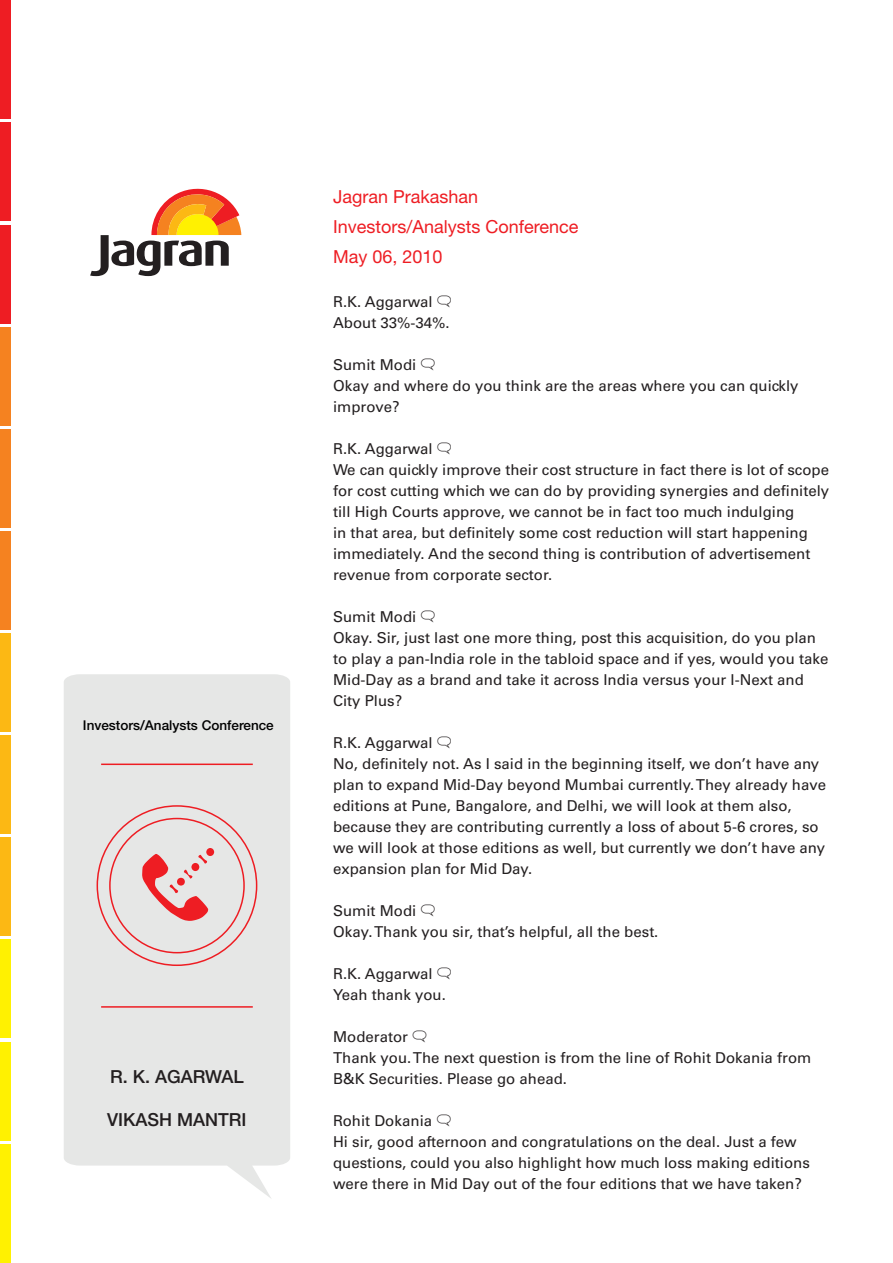
<style>
.page{position:relative;width:893px;height:1263px;background:#fff}
.page>*{position:absolute;margin:0;border:0;box-sizing:border-box;transform-origin:0 0}
.t1{font:18px/30px "Helvetica Neue";color:#ee1d23}
.t2{font:500 18px "Helvetica Neue";color:#231f20}
.t3{font:15px/21px "Univers LT Std";color:#231f20}
.t4{font:500 13.5px "Helvetica Neue";color:#000}
.s1{font-family:"Talk Balloons"}
</style>
<div class="page">
<svg style="left:64px;top:674px;width:226px;height:524px;background:#e7e6e5"></svg>
<hr style="left:101px;top:1006px;width:152px;height:2px;background:#ee1d23">
<hr style="left:101px;top:763px;width:152px;height:2px;background:#ee1d23">
<svg style="left:142px;top:848px;width:72px;height:73px;background:#e8abac"></svg>
<div style="left:0;top:327px;width:11px;height:98px;background:#f58220"></div>
<div style="left:0;top:429px;width:11px;height:98px;background:#f58220"></div>
<div style="left:0;top:531px;width:11px;height:99px;background:#f58220"></div>
<div style="left:0;top:0;width:11px;height:119px;background:#ee1d23"></div>
<div style="left:0;top:123px;width:11px;height:98px;background:#ee1d23"></div>
<div style="left:0;top:225px;width:11px;height:98px;background:#ee1d23"></div>
<div style="left:0;top:633px;width:11px;height:99px;background:#fcb814"></div>
<div style="left:0;top:735px;width:11px;height:99px;background:#fcb814"></div>
<div style="left:0;top:838px;width:11px;height:98px;background:#fcb814"></div>
<div style="left:0;top:940px;width:11px;height:98px;background:#fff101"></div>
<div style="left:0;top:1042px;width:11px;height:98px;background:#fff101"></div>
<div style="left:0;top:1144px;width:11px;height:119px;background:#fff101"></div>
<svg style="left:90px;top:188px;width:151px;height:88px"></svg>
<p class="t4" style="left:83px;top:717px;width:192px">Investors/Analysts Conference</p>
<p class="t2" style="left:110px;top:1065px;width:135px">R. K. AGARWAL</p>
<p class="t2" style="left:107px;top:1109px;width:141px">VIKASH MANTRI</p>
<p class="t1" style="left:333px;top:181px;width:247px">Jagran Prakashan<br>Investors/Analysts Conference<br>May 06, 2010</p>
<p class="t3" style="left:333px;top:291px;width:120px">R.K. Aggarwal <span class="s1">L<br></span>About 33%-34%.</p>
<p class="t3" style="left:333px;top:354px;width:467px">Sumit Modi <span class="s1">L<br></span>Okay and where do you think are the areas where you can quickly improve?</p>
<p class="t3" style="left:333px;top:438px;width:498px">R.K. Aggarwal <span class="s1">L<br></span>We can quickly improve their cost structure in fact there is lot of scope for cost cutting which we can do by providing synergies and definitely till High Courts approve, we cannot be in fact too much indulging<br>in that area, but definitely some cost reduction will start happening immediately. And the second thing is contribution of advertisement revenue from corporate sector.</p>
<p class="t3" style="left:333px;top:606px;width:497px">Sumit Modi <span class="s1">L<br></span>Okay. Sir, just last one more thing, post this acquisition, do you plan to play a pan-India role in the tabloid space and if yes, would you take Mid-Day as a brand and take it across India versus your I-Next and City Plus?</p>
<p class="t3" style="left:333px;top:732px;width:494px">R.K. Aggarwal <span class="s1">L<br></span>No, definitely not. As I said in the beginning itself, we don’t have any plan to expand Mid-Day beyond Mumbai currently. They already have editions at Pune, Bangalore, and Delhi, we will look at them also, because they are contributing currently a loss of about 5-6 crores, so we will look at those editions as well, but currently we don’t have any expansion plan for Mid Day.</p>
<p class="t3" style="left:333px;top:900px;width:327px">Sumit Modi <span class="s1">L<br></span>Okay. Thank you sir, that’s helpful, all the best.</p>
<p class="t3" style="left:333px;top:963px;width:120px">R.K. Aggarwal <span class="s1">L<br></span>Yeah thank you.</p>
<p class="t3" style="left:333px;top:1026px;width:480px">Moderator <span class="s1">L<br></span>Thank you. The next question is from the line of Rohit Dokania from<br>B&amp;K Securities. Please go ahead.</p>
<p class="t3" style="left:333px;top:1110px;width:478px">Rohit Dokania <span class="s1">L<br></span>Hi sir, good afternoon and congratulations on the deal. Just a few questions, could you also highlight how much loss making editions were there in Mid Day out of the four editions that we have taken?</p>
</div>
